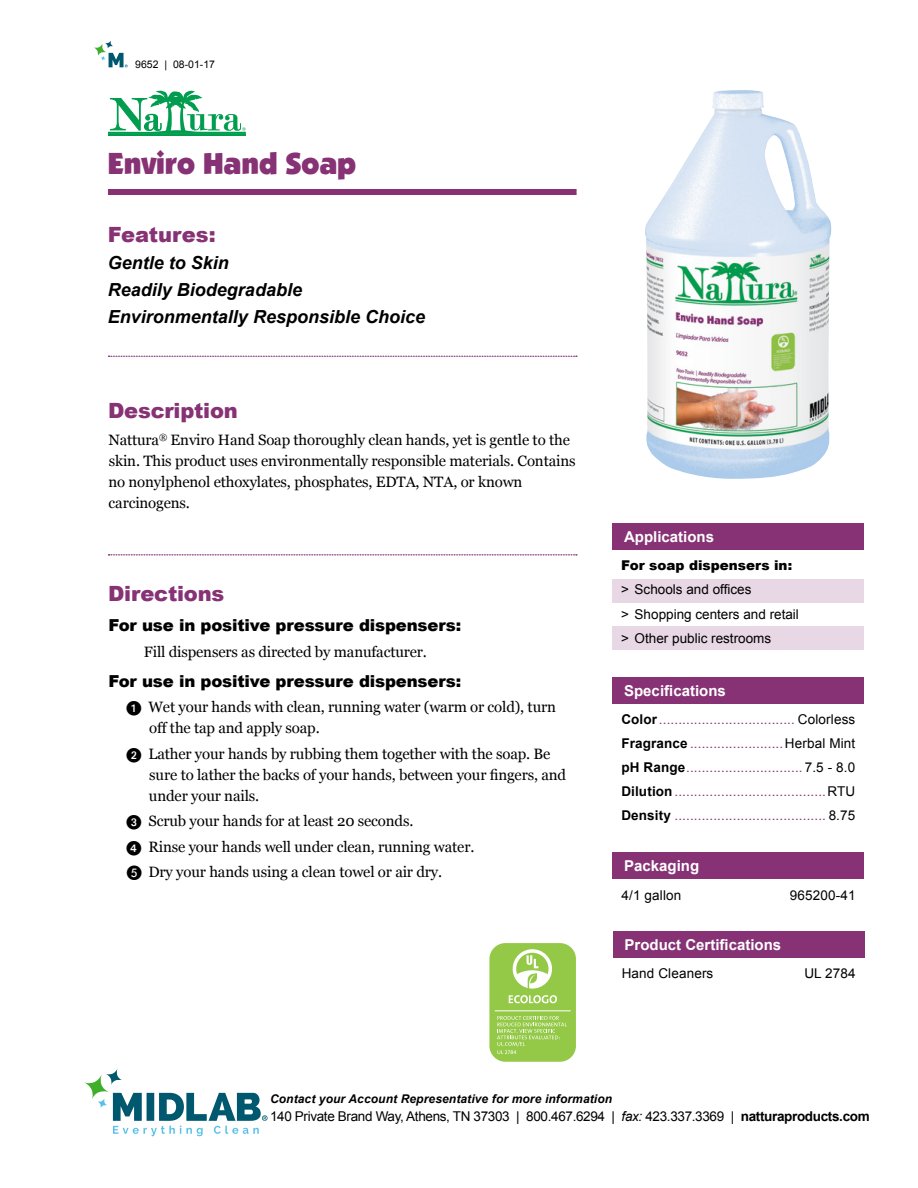
<style>
.page{position:relative;width:918px;height:1188px;background:#fff}
.page>*{position:absolute;margin:0;border:0;box-sizing:border-box;transform-origin:0 0}
.t1{font:30px "Boulder";letter-spacing:-.01em;color:#863275}
.t2{font:900 21px "Arial";letter-spacing:-.01em;color:#863275}
.t3{font:italic 700 18px/27px "Arial";color:#000}
.t4{font:900 16.5px "Arial";letter-spacing:-.01em;color:#000}
.t5{font:15px/21px "Georgia";letter-spacing:-.01em;color:#000}
.t6{font:700 15px "Arial";color:#fff}
.t7{font:13.5px/24px "Arial";letter-spacing:.01em;color:#863275;text-align:justify}
.t8{font:13.5px/24px "Arial";color:#000}
.t9{font:13.5px "Arial";letter-spacing:-.025em;color:#000}
.t10{font:900 13.5px "Arial";color:#000}
.t11{font:italic 700 12px "Arial";letter-spacing:.01em;color:#000}
.t12{font:10.5px "Arial";color:#000}
.s1{font-family:"European Pi One"}
.s2{font-weight:700;color:#000}
.s3{color:#000}
.s4{font-style:italic}
.s5{font-weight:700}
</style>
<div class="page">
<svg style="left:113px;top:1093px;width:155px;height:43px"></svg>
<svg style="left:84px;top:1074px;width:25px;height:25px"></svg>
<svg style="left:106px;top:1068px;width:16px;height:17px"></svg>
<svg style="left:97px;top:1098px;width:11px;height:10px"></svg>
<svg style="left:94px;top:43px;width:12px;height:13px"></svg>
<svg style="left:105px;top:40px;width:8px;height:9px"></svg>
<svg style="left:100px;top:53px;width:28px;height:14px"></svg>
<hr style="left:108px;top:135px;width:138px;height:1px;background:#009d4e">
<svg style="left:108px;top:90px;width:138px;height:45px"></svg>
<div style="left:612px;top:579px;width:252px;height:24px;background:#e8d7e4"></div>
<div style="left:612px;top:626px;width:252px;height:24px;background:#e8d7e4"></div>
<div style="left:612px;top:524px;width:252px;height:26px;background:#863275"></div>
<div style="left:612px;top:852px;width:252px;height:27px;background:#863275"></div>
<div style="left:612px;top:677px;width:252px;height:27px;background:#863275"></div>
<img style="left:645px;top:90px;width:187px;height:389px">
<div style="left:489px;top:943px;width:87px;height:119px;background:#94c947;border-radius:16px"></div>
<svg style="left:513px;top:949px;width:39px;height:40px"></svg>
<svg style="left:497px;top:1016px;width:70px;height:38px"></svg>
<hr style="left:495px;top:1010px;width:76px;height:1px;background:#fff">
<svg style="left:509px;top:995px;width:48px;height:8px"></svg>
<div style="left:613px;top:931px;width:252px;height:27px;background:#863275"></div>
<div style="left:108px;top:189px;width:468px;height:6px;background:#863275"></div>
<svg style="left:108px;top:356px;width:469px;height:1px"></svg>
<svg style="left:108px;top:554px;width:469px;height:1px"></svg>
<p class="t12" style="left:135px;top:57px;width:81px">9652 | 08-01-17</p>
<h1 class="t1" style="left:108px;top:146px;width:250px">Enviro Hand Soap</h1>
<h2 class="t2" style="left:108px;top:220px;width:109px">Features:</h2>
<p class="t3" style="left:108px;top:250px;width:319px">Gentle to Skin<br>Readily Biodegradable<br>Environmentally Responsible Choice</p>
<h2 class="t2" style="left:108px;top:396px;width:131px">Description</h2>
<p class="t5" style="left:108px;top:430px;width:469px">Nattura<sup>®</sup> Enviro Hand Soap thoroughly clean hands, yet is gentle to the skin. This product uses environmentally responsible materials. Contains no nonylphenol ethoxylates, phosphates, EDTA, NTA, or known carcinogens.</p>
<h2 class="t2" style="left:108px;top:579px;width:118px">Directions</h2>
<p class="t4" style="left:109px;top:613px;width:354px">For use in positive pressure dispensers:</p>
<p class="t5" style="left:144px;top:641px;width:285px">Fill dispensers as directed by manufacturer.</p>
<p class="t4" style="left:109px;top:669px;width:354px">For use in positive pressure dispensers:</p>
<p class="t5" style="left:149px;top:697px;width:408px;text-indent:-23px"><span class="s1">1</span> Wet your hands with clean, running water (warm or cold), turn off the tap and apply soap.</p>
<p class="t5" style="left:149px;top:743px;width:419px;text-indent:-22px"><span class="s1">2</span> Lather your hands by rubbing them together with the soap. Be sure to lather the backs of your hands, between your fingers, and under your nails.</p>
<p class="t5" style="left:127px;top:809px;width:349px;line-height:25.5px"><span class="s1">3</span> Scrub your hands for at least 20 seconds.<br><span class="s1">4</span> Rinse your hands well under clean, running water.<br><span class="s1">E</span> Dry your hands using a clean towel or air dry.</p>
<p class="t6" style="left:624px;top:527px;width:92px">Applications</p>
<p class="t10" style="left:621px;top:556px;width:173px">For soap dispensers in:</p>
<p class="t8" style="left:621px;top:578px;width:179px">&gt; Schools and offices<br>&gt; Shopping centers and retail &gt; Other public restrooms</p>
<p class="t6" style="left:624px;top:681px;width:103px">Specifications</p>
<p class="t7" style="left:621px;top:708px;width:236px"><span class="s2">Color</span>................................... <span class="s3">Colorless </span><span class="s2">Fragrance</span> ........................<span class="s3">Herbal Mint </span><span class="s2">pH Range</span>.............................. <span class="s3">7.5 - 8.0<br></span><span class="s2">Dilution</span>.......................................<span class="s3">RTU </span><span class="s2">Density</span> ....................................... <span class="s3">8.75</span></p>
<p class="t6" style="left:624px;top:856px;width:77px">Packaging</p>
<p class="t8" style="left:622px;top:884px;width:61px">4/1 gallon</p>
<p class="t8" style="left:790px;top:884px;width:67px">965200-41</p>
<p class="t6" style="left:625px;top:934px;width:158px">Product Certifications</p>
<p class="t8" style="left:622px;top:961px;width:93px">Hand Cleaners</p>
<p class="t8" style="left:804px;top:961px;width:53px">UL 2784</p>
<p class="t11" style="left:270px;top:1091px;width:344px">Contact your Account Representative for more information</p>
<p class="t9" style="left:270px;top:1108px;width:601px">140 Private Brand Way, Athens, TN 37303 | 800.467.6294 | <span class="s4">fax:</span> 423.337.3369 | <span class="s5">natturaproducts.com</span></p>
</div>
